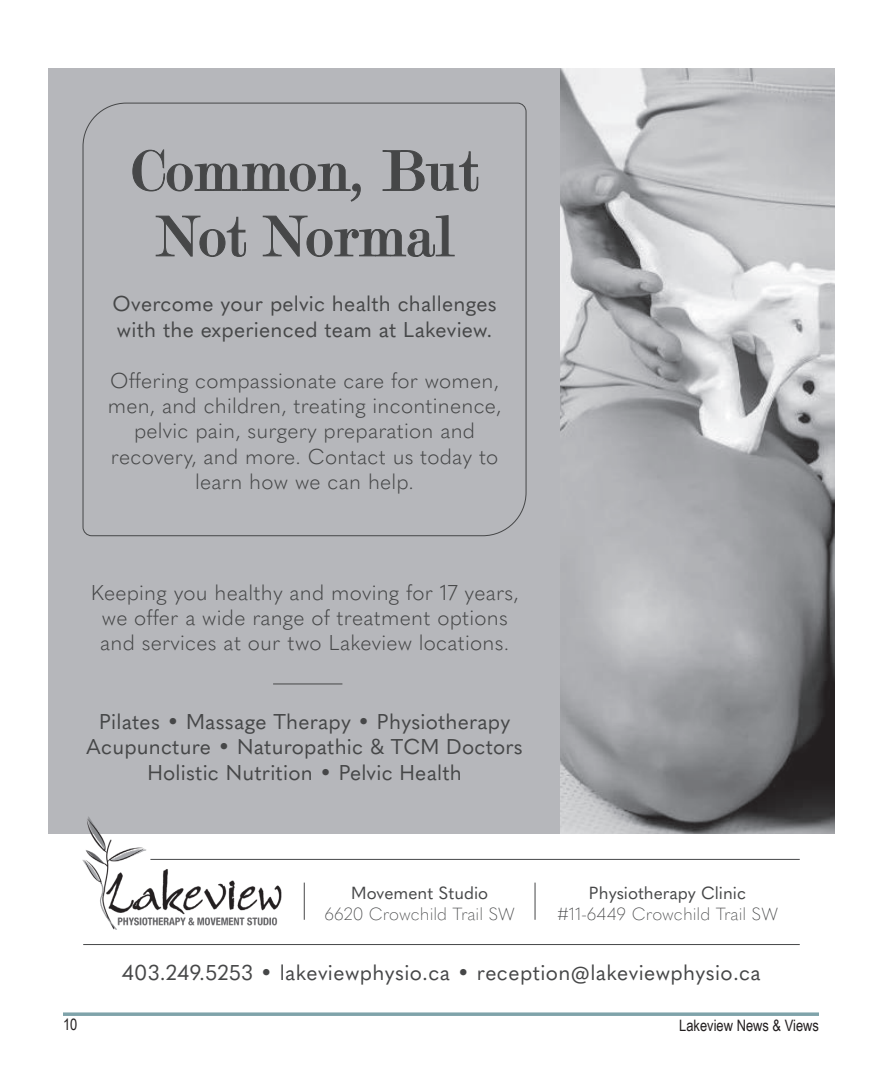
<style>
.page{position:relative;width:882px;height:1071px;background:#fff}
.page>*{position:absolute;margin:0;border:0;box-sizing:border-box;transform-origin:0 0}
.t1{font:61.6px/65.5px "Modern";letter-spacing:.01em;color:#464748;text-align:center}
.t2{font:300 21.18px/25.4px "Quasimoda";letter-spacing:.01em;color:#464748;text-align:center}
.t3{font:21.18px/25.4px "Quasimoda";letter-spacing:.01em;color:#464748;text-align:center}
.t4{font:200 17.32px/20.8px "Quasimoda";color:#464748;text-align:center}
.t5{font:15.75px "Arial Narrow";color:#231f20}
.s1{font-weight:400}
</style>
<div class="page">
<div style="left:48px;top:68px;width:786px;height:766px;background:#b6b7bb"></div>
<hr style="left:304px;top:883px;width:1px;height:37px;background:#464748">
<hr style="left:535px;top:883px;width:1px;height:37px;background:#464748">
<img style="left:83px;top:816px;width:199px;height:113px">
<hr style="left:83px;top:944px;width:717px;height:1px;background:#464748">
<hr style="left:150px;top:859px;width:650px;height:1px;background:#464748">
<hr style="left:273px;top:684px;width:69px;height:1px;background:#464748">
<svg style="left:83px;top:103px;width:444px;height:433px"></svg>
<img style="left:561px;top:68px;width:273px;height:766px">
<svg style="left:63px;top:1012px;width:756px;height:4px;background:#8eaeb4"></svg>
<p class="t1" style="left:131px;top:139px;width:348px">Common, But<br>Not Normal</p>
<p class="t3" style="left:113px;top:290px;width:386px;text-align:left">Overcome your pelvic health challenges with the experienced team at Lakeview.</p>
<p class="t2" style="left:108px;top:366px;width:395px">Offering compassionate care for women, men, and children, treating incontinence, pelvic pain, surgery preparation and recovery, and more. Contact us today to learn how we can help.</p>
<p class="t2" style="left:91px;top:578px;width:430px">Keeping you healthy and moving for 17 years, we offer a wide range of treatment options and services at our two Lakeview locations.</p>
<p class="t3" style="left:87px;top:707px;width:438px">Pilates • Massage Therapy • Physiotherapy<br>Acupuncture • Naturopathic &amp; TCM Doctors<br>Holistic Nutrition • Pelvic Health</p>
<p class="t4" style="left:324px;top:881px;width:192px"><span class="s1">Movement Studio<br></span>6620 Crowchild Trail SW</p>
<p class="t4" style="left:557px;top:881px;width:222px"><span class="s1">Physiotherapy Clinic </span>#11-6449 Crowchild Trail SW</p>
<p class="t3" style="left:122px;top:959px;width:640px">403.249.5253 • lakeviewphysio.ca • reception@lakeviewphysio.ca</p>
<p class="t5" style="left:63px;top:1013px;width:16px">10</p>
<p class="t5" style="left:679px;top:1014px;width:141px">Lakeview News &amp; Views</p>
</div>
